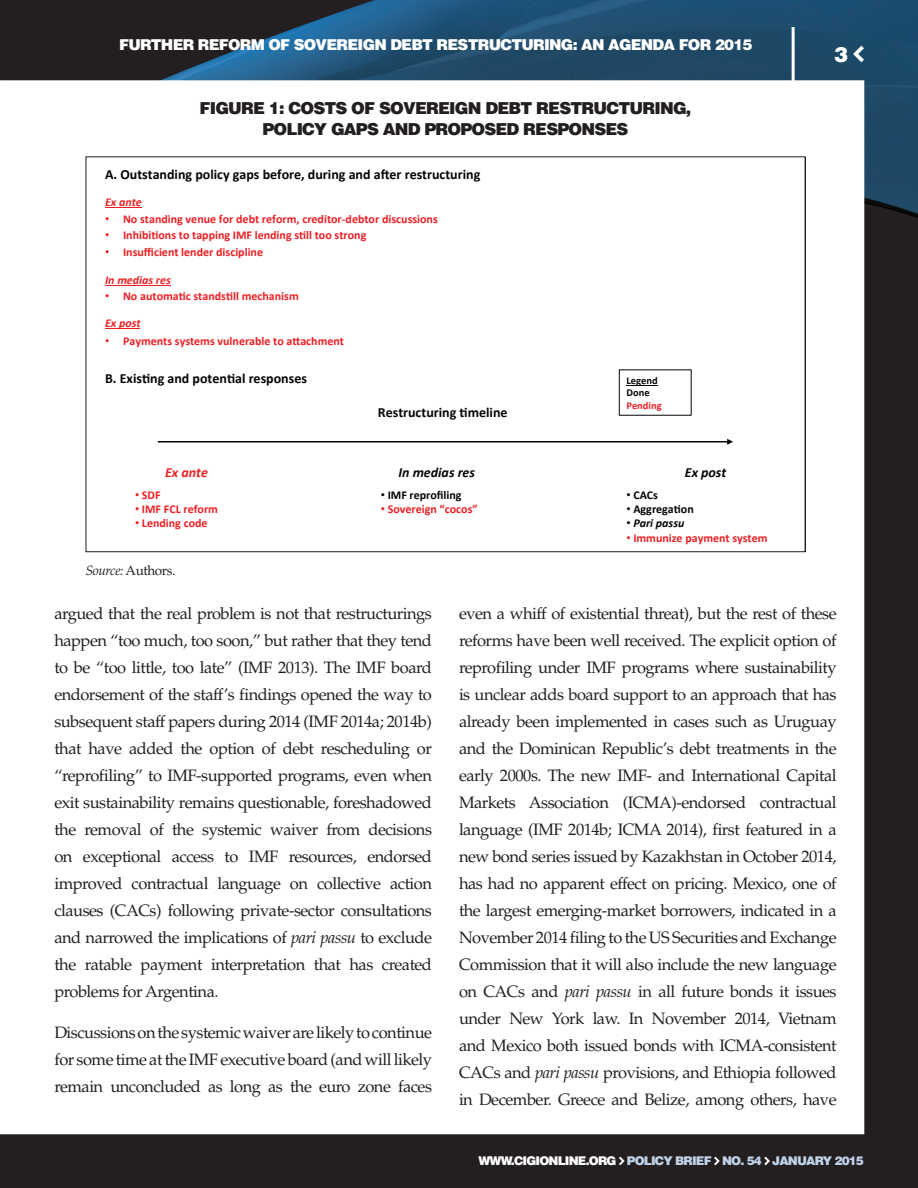
<style>
.page{position:relative;width:918px;height:1188px;background:#fff}
.page>*{position:absolute;margin:0;border:0;box-sizing:border-box;transform-origin:0 0}
.t1{font:900 21px "Helvetica LT Std";color:#fff}
.t2{font:16.5px/27px "Palatino LT Std";letter-spacing:-.03em;color:#231f20;text-align:justify}
.t3{font:900 16.5px/21px "Helvetica LT Std";letter-spacing:-.05em;color:#231f20;text-align:center}
.t4{font:900 15px "Helvetica LT Std";letter-spacing:-.05em;color:#fff}
.t5{font:700 13.95px "Calibri";color:#040503}
.t6{font:italic 700 13.95px "Calibri";color:#040503}
.t7{font:italic 700 13.95px "Calibri";color:#ee1f23}
.t8{font:13.5px "Palatino LT Std";letter-spacing:-.03em;color:#231f20}
.t9{font:700 12px "Calibri";color:#ee1f23}
.t10{font:900 12px "Helvetica LT Std";letter-spacing:-.07em;color:#c0d2e8}
.t11{font:700 12px "Calibri";color:#040503}
.t12{font:italic 700 12px "Calibri";color:#ee1f23}
.t13{font:italic 700 12px "Calibri";color:#040503}
.t14{font:700 10.5px/12px "Calibri";color:#040503}
.t15{font:700 10.5px "Calibri";color:#ee1f23}
.s1{font-family:"Arial";font-weight:400}
.s2{font-style:italic}
.s3{font-family:"Arial";font-weight:400;font-style:normal}
.s4{color:#fff}
</style>
<div class="page">
<div style="left:1px;top:481px;width:917px;height:707px;background:#231f20"></div>
<img style="left:1px;top:0;width:917px;height:481px">
<svg style="left:0;top:1134px;width:1px;height:54px"></svg>
<img style="left:0;top:0;width:1px;height:81px">
<svg style="left:853px;top:46px;width:11px;height:16px"></svg>
<svg style="left:619px;top:1157px;width:6px;height:8px"></svg>
<svg style="left:714px;top:1157px;width:6px;height:8px"></svg>
<svg style="left:764px;top:1157px;width:6px;height:8px"></svg>
<hr style="left:792px;top:27px;width:3px;height:54px;background:#fff">
<div style="left:0;top:81px;width:864px;height:1053px;background:#fff"></div>
<hr style="left:158px;top:441px;width:573px;height:2px;background:#040503">
<svg style="left:727px;top:439px;width:6px;height:6px"></svg>
<hr style="left:626px;top:385px;width:32px;height:1px;background:#040503">
<hr style="left:105px;top:207px;width:37px;height:1px;background:#ee1f23">
<hr style="left:105px;top:328px;width:35px;height:1px;background:#ee1f23">
<hr style="left:105px;top:285px;width:66px;height:1px;background:#ee1f23">
<p class="t4" style="left:119px;top:35px;width:21px">FURTHER</p>
<p class="t4" style="left:198px;top:35px;width:23px">REFORM</p>
<p class="t4" style="left:269px;top:35px;width:47px">OF SOVEREIGN</p>
<p class="t4" style="left:390px;top:35px;width:22px">DEBT</p>
<p class="t4" style="left:437px;top:35px;width:23px">RESTRUCTURING</p>
<p class="t4" style="left:573px;top:35px;width:59px">: AN AGENDA</p>
<p class="t4" style="left:679px;top:35px;width:12px">FOR</p>
<p class="t4" style="left:715px;top:35px;width:39px">2015</p>
<p class="t3" style="left:200px;top:98px;width:493px">FIGURE 1: COSTS OF SOVEREIGN DEBT RESTRUCTURING,<br>POLICY GAPS AND PROPOSED RESPONSES</p>
<p class="t5" style="left:105px;top:166px;width:377px">A. Outstanding policy gaps before, during and aOer restructuring</p>
<p class="t12" style="left:105px;top:194px;width:38px">Ex ante</p>
<p class="t9" style="left:105px;top:211px;width:334px"><span class="s1">•</span> No standing venue for debt reform, creditor--‐debtor discussions</p>
<p class="t9" style="left:105px;top:228px;width:263px"><span class="s1">•</span> Inhibi,ons to tapping IMF lending s,ll too strong</p>
<p class="t9" style="left:105px;top:245px;width:159px"><span class="s1">•</span> Insufficient lender discipline</p>
<p class="t12" style="left:105px;top:272px;width:67px">In medias res</p>
<p class="t9" style="left:105px;top:289px;width:195px"><span class="s1">•</span> No automa,c stands,ll mechanism</p>
<p class="t12" style="left:105px;top:315px;width:37px">Ex post</p>
<p class="t9" style="left:105px;top:333px;width:240px"><span class="s1">•</span> Payments systems vulnerable to aIachment</p>
<p class="t5" style="left:105px;top:369px;width:203px">B. Exis,ng and poten,al responses</p>
<p class="t5" style="left:378px;top:404px;width:131px">Restructuring ,meline</p>
<p class="t14" style="left:626px;top:374px;width:33px">Legend<br>Done</p>
<p class="t15" style="left:626px;top:399px;width:37px">Pending</p>
<p class="t7" style="left:165px;top:464px;width:44px">Ex ante</p>
<p class="t6" style="left:398px;top:464px;width:78px">In medias res</p>
<p class="t6" style="left:685px;top:464px;width:43px">Ex post</p>
<p class="t9" style="left:135px;top:488px;width:27px"><span class="s1">•</span> SDF</p>
<p class="t9" style="left:135px;top:502px;width:84px"><span class="s1">•</span> IMF FCL reform</p>
<p class="t9" style="left:135px;top:516px;width:74px"><span class="s1">•</span> Lending code</p>
<p class="t8" style="left:86px;top:562px;width:91px"><span class="s2">Source:</span> Authors.</p>
<p class="t11" style="left:381px;top:488px;width:82px"><span class="s1">•</span> IMF reprofiling</p>
<p class="t9" style="left:381px;top:502px;width:98px"><span class="s1">•</span> Sovereign “cocos”</p>
<p class="t11" style="left:626px;top:488px;width:33px"><span class="s1">•</span> CACs</p>
<p class="t11" style="left:626px;top:502px;width:69px"><span class="s1">•</span> Aggrega,on</p>
<p class="t13" style="left:626px;top:516px;width:59px"><span class="s3">•</span> Pari passu</p>
<p class="t9" style="left:626px;top:531px;width:143px"><span class="s1">•</span> Immunize payment system</p>
<p class="t1" style="left:834px;top:41px;width:16px">3</p>
<p class="t2" style="left:54px;top:600px;width:379px">argued that the real problem is not that restructurings happen “too much, too soon,” but rather that they tend to be “too little, too late” (IMF 2013). The IMF board endorsement of the staff’s findings opened the way to subsequent staff papers during 2014 (IMF 2014a; 2014b) that have added the option of debt rescheduling or “reprofiling” to IMF-supported programs, even when exit sustainability remains questionable, foreshadowed the removal of the systemic waiver from decisions on exceptional access to IMF resources, endorsed improved contractual language on collective action clauses (CACs) following private-sector consultations and narrowed the implications of <span class="s2">pari passu</span> to exclude the ratable payment interpretation that has created problems for Argentina.</p>
<p class="t2" style="left:54px;top:1019px;width:379px">Discussions on the systemic waiver are likely to continue for some time at the IMF executive board (and will likely remain unconcluded as long as the euro zone faces</p>
<p class="t2" style="left:459px;top:600px;width:379px">even a whiff of existential threat), but the rest of these reforms have been well received. The explicit option of reprofiling under IMF programs where sustainability is unclear adds board support to an approach that has already been implemented in cases such as Uruguay and the Dominican Republic’s debt treatments in the early 2000s. The new IMF- and International Capital Markets Association (ICMA)-endorsed contractual language (IMF 2014b; ICMA 2014), first featured in a new bond series issued by Kazakhstan in October 2014, has had no apparent effect on pricing. Mexico, one of the largest emerging-market borrowers, indicated in a November 2014 filing to the US Securities and Exchange Commission that it will also include the new language on CACs and <span class="s2">pari passu</span> in all future bonds it issues under New York law. In November 2014, Vietnam and Mexico both issued bonds with ICMA-consistent CACs and <span class="s2">pari passu</span> provisions, and Ethiopia followed in December. Greece and Belize, among others, have</p>
<p class="t10" style="left:478px;top:1153px;width:311px"><span class="s4">WWW.CIGIONLINE.ORG</span> POLICY BRIEF NO. 54 JANUARY</p>
<p class="t10" style="left:835px;top:1153px;width:31px">2015</p>
</div>
